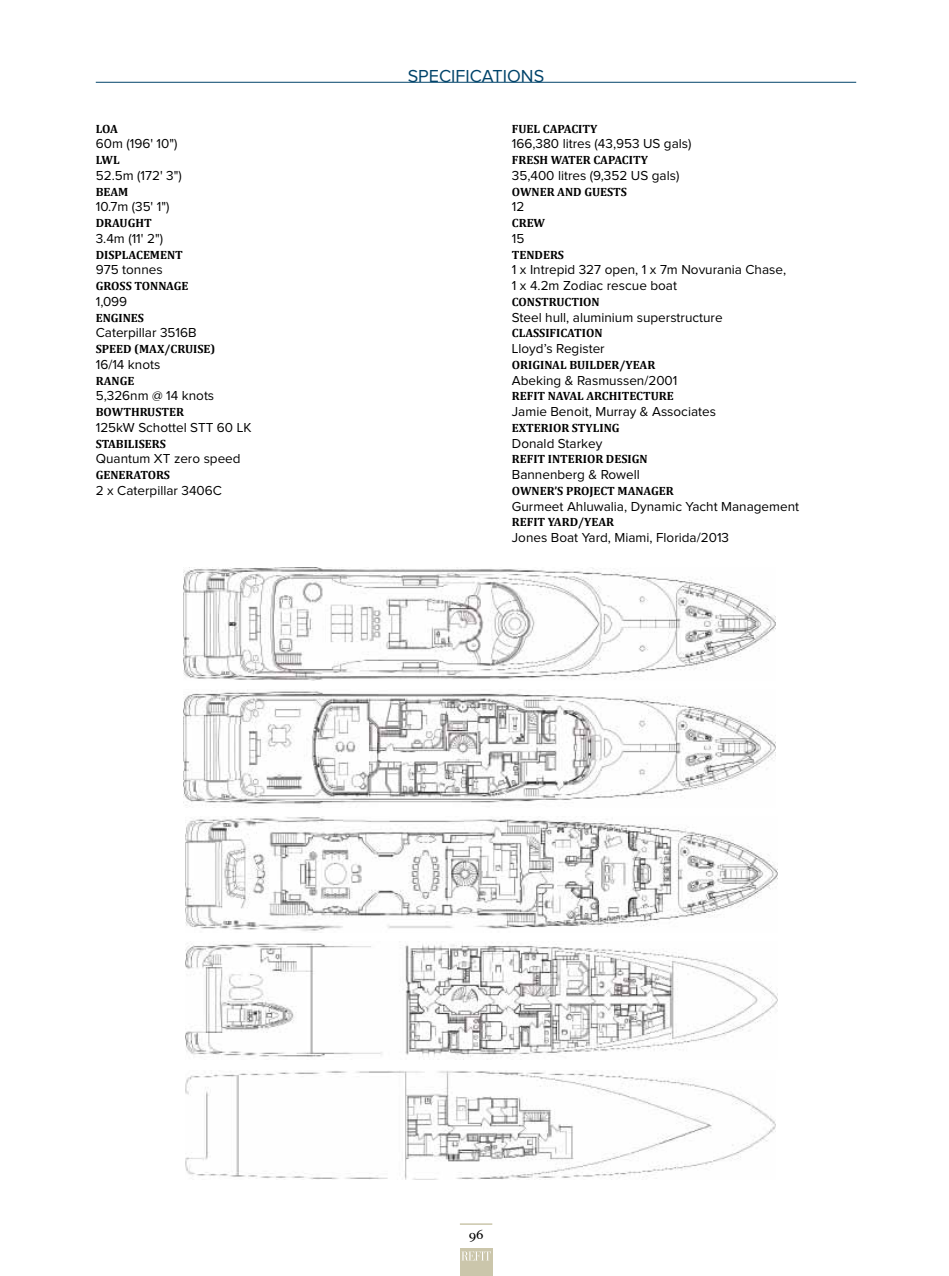
<style>
.page{position:relative;width:949px;height:1276px;background:#fff}
.page>*{position:absolute;margin:0;border:0;box-sizing:border-box;transform-origin:0 0}
.t1{font:18px "Proxima Nova";color:#00436a}
.t2{font:13.5px/15.8px "Proxima Nova";color:#000}
.t3{font:13.5px "Constantia";color:#000}
.t4{font:700 12px "Cambria";color:#000}
</style>
<div class="page">
<div style="left:460px;top:1248px;width:32px;height:28px;background:#cbc6ab"></div>
<hr style="left:459px;top:1223px;width:33px;height:1px;background:#cbc6ab">
<svg style="left:462px;top:1251px;width:29px;height:9px"></svg>
<hr style="left:96px;top:82px;width:759px;height:1px;background:#00436a">
<img style="left:183px;top:567px;width:592px;height:113px">
<img style="left:183px;top:689px;width:592px;height:117px">
<img style="left:186px;top:817px;width:591px;height:114px">
<img style="left:186px;top:943px;width:591px;height:115px">
<img style="left:185px;top:1070px;width:590px;height:109px">
<p class="t4" style="left:96px;top:120px;width:24px">LOA</p>
<p class="t2" style="left:96px;top:137px;width:83px">60m (196' 10")</p>
<p class="t4" style="left:96px;top:151px;width:25px">LWL</p>
<p class="t2" style="left:96px;top:168px;width:87px">52.5m (172' 3")</p>
<p class="t4" style="left:96px;top:183px;width:34px">BEAM</p>
<p class="t2" style="left:96px;top:200px;width:75px">10.7m (35' 1")</p>
<p class="t4" style="left:96px;top:214px;width:57px">DRAUGHT</p>
<p class="t2" style="left:96px;top:231px;width:69px">3.4m (11' 2")</p>
<p class="t4" style="left:96px;top:246px;width:89px">DISPLACEMENT</p>
<p class="t2" style="left:96px;top:263px;width:68px">975 tonnes</p>
<p class="t4" style="left:96px;top:277px;width:94px">GROSS TONNAGE</p>
<p class="t2" style="left:96px;top:294px;width:33px">1,099</p>
<p class="t4" style="left:96px;top:309px;width:50px">ENGINES</p>
<p class="t2" style="left:96px;top:326px;width:102px">Caterpillar 3516B</p>
<p class="t4" style="left:96px;top:340px;width:121px">SPEED (MAX/CRUISE)</p>
<p class="t2" style="left:96px;top:357px;width:66px">16/14 knots</p>
<p class="t4" style="left:96px;top:372px;width:40px">RANGE</p>
<p class="t2" style="left:96px;top:389px;width:120px">5,326nm @ 14 knots</p>
<p class="t4" style="left:96px;top:403px;width:90px">BOWTHRUSTER</p>
<p class="t2" style="left:96px;top:420px;width:157px">125kW Schottel STT 60 LK</p>
<p class="t4" style="left:96px;top:435px;width:72px">STABILISERS</p>
<p class="t2" style="left:96px;top:452px;width:146px">Quantum XT zero speed</p>
<p class="t4" style="left:96px;top:466px;width:76px">GENERATORS</p>
<p class="t2" style="left:96px;top:483px;width:128px">2 x Caterpillar 3406C</p>
<h1 class="t1" style="left:407px;top:68px;width:138px">SPECIFICATIONS</h1>
<p class="t4" style="left:511px;top:120px;width:87px">FUEL CAPACITY</p>
<p class="t2" style="left:511px;top:137px;width:181px">166,380 litres (43,953 US gals)</p>
<p class="t4" style="left:511px;top:151px;width:137px">FRESH WATER CAPACITY</p>
<p class="t2" style="left:511px;top:168px;width:169px">35,400 litres (9,352 US gals)</p>
<p class="t4" style="left:511px;top:183px;width:116px">OWNER AND GUESTS</p>
<p class="t2" style="left:511px;top:200px;width:14px">12</p>
<p class="t4" style="left:511px;top:214px;width:35px">CREW</p>
<p class="t2" style="left:511px;top:231px;width:14px">15</p>
<p class="t4" style="left:511px;top:246px;width:54px">TENDERS</p>
<p class="t2" style="left:511px;top:263px;width:275px">1 x Intrepid 327 open, 1 x 7m Novurania Chase,<br>1 x 4.2m Zodiac rescue boat</p>
<p class="t4" style="left:511px;top:293px;width:89px">CONSTRUCTION</p>
<p class="t2" style="left:511px;top:310px;width:212px">Steel hull, aluminium superstructure</p>
<p class="t4" style="left:511px;top:325px;width:92px">CLASSIFICATION</p>
<p class="t2" style="left:511px;top:341px;width:94px">Lloyd’s Register</p>
<p class="t4" style="left:511px;top:356px;width:145px">ORIGINAL BUILDER/YEAR</p>
<p class="t2" style="left:511px;top:373px;width:167px">Abeking &amp; Rasmussen/2001</p>
<p class="t4" style="left:511px;top:388px;width:163px">REFIT NAVAL ARCHITECTURE</p>
<p class="t2" style="left:511px;top:404px;width:205px">Jamie Benoit, Murray &amp; Associates</p>
<p class="t4" style="left:511px;top:419px;width:109px">EXTERIOR STYLING</p>
<p class="t2" style="left:511px;top:436px;width:92px">Donald Starkey</p>
<p class="t4" style="left:511px;top:451px;width:137px">REFIT INTERIOR DESIGN</p>
<p class="t2" style="left:511px;top:467px;width:129px">Bannenberg &amp; Rowell</p>
<p class="t4" style="left:511px;top:482px;width:163px">OWNER’S PROJECT MANAGER</p>
<p class="t2" style="left:511px;top:499px;width:289px">Gurmeet Ahluwalia, Dynamic Yacht Management</p>
<p class="t4" style="left:511px;top:514px;width:103px">REFIT YARD/YEAR</p>
<p class="t2" style="left:511px;top:530px;width:219px">Jones Boat Yard, Miami, Florida/2013</p>
<p class="t3" style="left:468px;top:1225px;width:16px">96</p>
</div>
